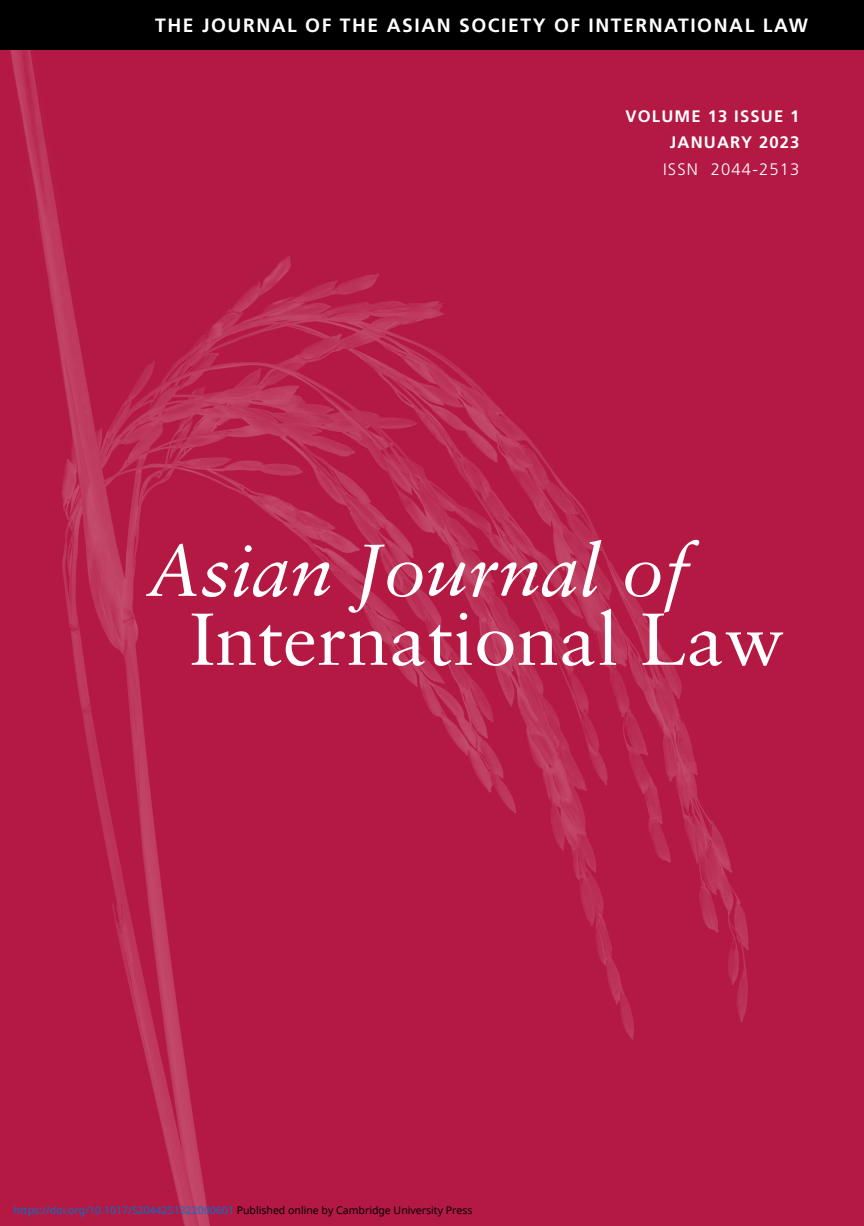
<style>
.page{position:relative;width:864px;height:1226px;background:#fff}
.page>*{position:absolute;margin:0;border:0;box-sizing:border-box;transform-origin:0 0}
.t1{font:73.5px "Sabon";color:#fff;scale:1.04 1}
.t2{font:italic 73.5px "Sabon";color:#fff;scale:1.04 1}
.t3{font:700 19.25px "Frutiger";letter-spacing:.08em;color:#fff}
.t4{font:700 16.62px/26.2px "Frutiger";letter-spacing:.07em;color:#fff;text-align:right}
.t5{font:300 16.62px "Frutiger";letter-spacing:.07em;color:#fff}
.t6{font:10.5px "Noto Sans";color:#0172cf}
.s1{color:#000}
</style>
<div class="page">
<img style="left:0;top:50px;width:863px;height:1175px">
<div style="left:0;top:0;width:863px;height:50px;background:#000"></div>
<h2 class="t3" style="left:155px;top:17px;width:654px">THE JOURNAL OF THE ASIAN SOCIETY OF INTERNATIONAL LAW</h2>
<h3 class="t4" style="left:625px;top:104px;width:175px">VOLUME 13 ISSUE 1<br>JANUARY 2023</h3>
<h3 class="t5" style="left:662px;top:162px;width:138px">ISSN 2044-2513</h3>
<h1 class="t2" style="left:146px;top:541px;width:524px">Asian Journal of</h1>
<h1 class="t1" style="left:190px;top:610px;width:573px">International Law</h1>
<p class="t6" style="left:14px;top:1202px;width:460px">https://doi.org/10.1017/S2044251322000601 <span class="s1">Published online by Cambridge University Press</span></p>
</div>
